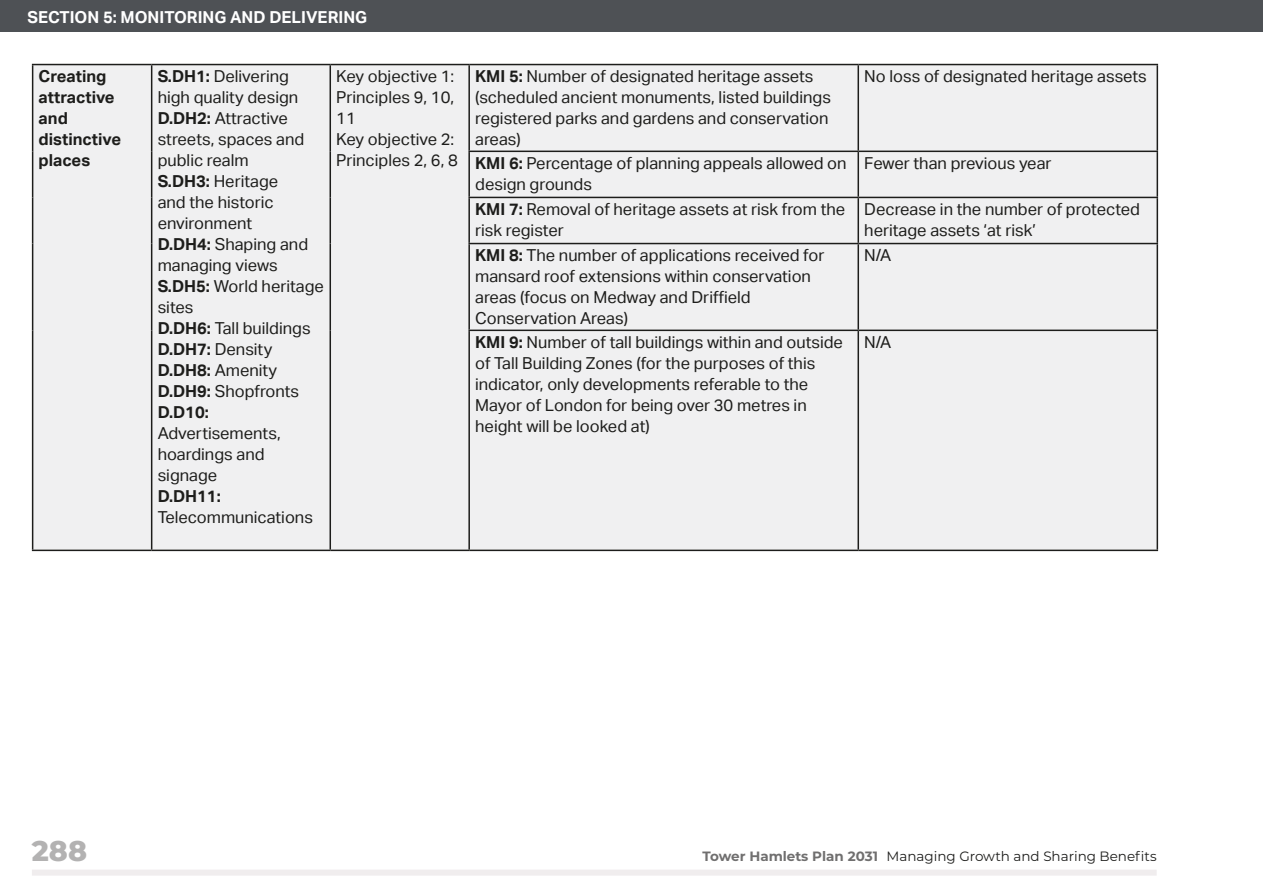
<style>
.page{position:relative;width:1263px;height:893px;background:#fff}
.page>*{position:absolute;margin:0;border:0;box-sizing:border-box;transform-origin:0 0}
.t1{font:800 28.5px "Montserrat";color:#b3b2b2}
.t2{font:16.5px/21px "Aktiv Grotesk";color:#1d1d1b}
.t3{font:700 16.5px/21px "Aktiv Grotesk";color:#1d1d1b}
.t4{font:700 16.5px "Aktiv Grotesk";color:#fff}
.t5{font:13.5px "Montserrat";color:#1d1d1b}
.s1{font-weight:700}
.s2{font-weight:700;color:#706f6f}
</style>
<div class="page">
<div style="left:32px;top:870px;width:1125px;height:6px;background:#f0edee"></div>
<div style="left:0;top:0;width:1263px;height:32px;background:#4e5155"></div>
<div style="left:33px;top:65px;width:1123px;height:485px;background:#f0f0f1"></div>
<hr style="left:32px;top:64px;width:120px;height:1px;background:#1d1d1b">
<hr style="left:32px;top:65px;width:1px;height:86px;background:#1d1d1b">
<hr style="left:152px;top:64px;width:178px;height:1px;background:#1d1d1b">
<hr style="left:151px;top:65px;width:1px;height:86px;background:#1d1d1b">
<hr style="left:330px;top:64px;width:139px;height:1px;background:#1d1d1b">
<hr style="left:329px;top:65px;width:2px;height:86px;background:#1d1d1b">
<hr style="left:469px;top:64px;width:389px;height:1px;background:#1d1d1b">
<hr style="left:468px;top:65px;width:2px;height:86px;background:#1d1d1b">
<hr style="left:858px;top:64px;width:300px;height:1px;background:#1d1d1b">
<hr style="left:857px;top:65px;width:2px;height:86px;background:#1d1d1b">
<hr style="left:1156px;top:65px;width:2px;height:86px;background:#1d1d1b">
<hr style="left:32px;top:151px;width:1px;height:46px;background:#1d1d1b">
<hr style="left:151px;top:151px;width:1px;height:46px;background:#1d1d1b">
<hr style="left:329px;top:151px;width:2px;height:46px;background:#1d1d1b">
<hr style="left:468px;top:151px;width:390px;height:1px;background:#1d1d1b">
<hr style="left:468px;top:152px;width:2px;height:45px;background:#1d1d1b">
<hr style="left:858px;top:151px;width:300px;height:1px;background:#1d1d1b">
<hr style="left:857px;top:152px;width:2px;height:45px;background:#1d1d1b">
<hr style="left:1156px;top:152px;width:2px;height:45px;background:#1d1d1b">
<hr style="left:32px;top:197px;width:1px;height:47px;background:#1d1d1b">
<hr style="left:151px;top:197px;width:1px;height:47px;background:#1d1d1b">
<hr style="left:329px;top:197px;width:2px;height:47px;background:#1d1d1b">
<hr style="left:468px;top:197px;width:390px;height:1px;background:#1d1d1b">
<hr style="left:468px;top:198px;width:2px;height:45px;background:#1d1d1b">
<hr style="left:858px;top:197px;width:300px;height:1px;background:#1d1d1b">
<hr style="left:857px;top:198px;width:2px;height:45px;background:#1d1d1b">
<hr style="left:1156px;top:198px;width:2px;height:45px;background:#1d1d1b">
<hr style="left:32px;top:244px;width:1px;height:86px;background:#1d1d1b">
<hr style="left:151px;top:244px;width:1px;height:86px;background:#1d1d1b">
<hr style="left:329px;top:244px;width:2px;height:86px;background:#1d1d1b">
<hr style="left:468px;top:243px;width:390px;height:1px;background:#1d1d1b">
<hr style="left:468px;top:244px;width:2px;height:86px;background:#1d1d1b">
<hr style="left:858px;top:243px;width:300px;height:1px;background:#1d1d1b">
<hr style="left:857px;top:244px;width:2px;height:86px;background:#1d1d1b">
<hr style="left:1156px;top:244px;width:2px;height:86px;background:#1d1d1b">
<hr style="left:32px;top:330px;width:1px;height:220px;background:#1d1d1b">
<hr style="left:151px;top:330px;width:1px;height:220px;background:#1d1d1b">
<hr style="left:329px;top:330px;width:2px;height:220px;background:#1d1d1b">
<hr style="left:468px;top:330px;width:390px;height:1px;background:#1d1d1b">
<hr style="left:468px;top:331px;width:2px;height:219px;background:#1d1d1b">
<hr style="left:858px;top:330px;width:300px;height:1px;background:#1d1d1b">
<hr style="left:857px;top:331px;width:2px;height:219px;background:#1d1d1b">
<hr style="left:1156px;top:331px;width:2px;height:219px;background:#1d1d1b">
<hr style="left:32px;top:550px;width:120px;height:1px;background:#1d1d1b">
<hr style="left:152px;top:550px;width:178px;height:1px;background:#1d1d1b">
<hr style="left:330px;top:550px;width:139px;height:1px;background:#1d1d1b">
<hr style="left:469px;top:550px;width:389px;height:1px;background:#1d1d1b">
<hr style="left:858px;top:550px;width:300px;height:1px;background:#1d1d1b">
<p class="t4" style="left:28px;top:8px;width:341px">SECTION 5: MONITORING AND DELIVERING</p>
<p class="t3" style="left:39px;top:66px;width:84px">Creating attractive and distinctive places</p>
<p class="t2" style="left:158px;top:66px;width:168px"><span class="s1">S.DH1:</span> Delivering high quality design<br><span class="s1">D.DH2:</span> Attractive streets, spaces and public realm<br><span class="s1">S.DH3:</span> Heritage<br>and the historic environment<br><span class="s1">D.DH4:</span> Shaping and managing views<br><span class="s1">S.DH5:</span> World heritage sites<br><span class="s1">D.DH6:</span> Tall buildings<br><span class="s1">D.DH7:</span> Density<br><span class="s1">D.DH8:</span> Amenity<br><span class="s1">D.DH9:</span> Shopfronts<br><span class="s1">D.D10:</span></p>
<p class="t2" style="left:158px;top:423px;width:125px">Advertisements, hoardings and signage</p>
<p class="t3" style="left:158px;top:486px;width:65px">D.DH11:</p>
<p class="t2" style="left:158px;top:507px;width:157px">Telecommunications</p>
<p class="t2" style="left:336px;top:66px;width:123px">Key objective 1:<br>Principles 9, 10,<br>11<br>Key objective 2:<br>Principles 2, 6, 8</p>
<p class="t2" style="left:475px;top:66px;width:357px"><span class="s1">KMI 5:</span> Number of designated heritage assets (scheduled ancient monuments, listed buildings registered parks and gardens and conservation areas)</p>
<p class="t2" style="left:864px;top:66px;width:284px">No loss of designated heritage assets</p>
<p class="t2" style="left:475px;top:153px;width:373px"><span class="s1">KMI 6:</span> Percentage of planning appeals allowed on design grounds</p>
<p class="t2" style="left:864px;top:153px;width:189px">Fewer than previous year</p>
<p class="t2" style="left:475px;top:199px;width:372px"><span class="s1">KMI 7:</span> Removal of heritage assets at risk from the risk register</p>
<p class="t2" style="left:864px;top:199px;width:277px">Decrease in the number of protected heritage assets ‘at risk’</p>
<p class="t2" style="left:475px;top:245px;width:351px"><span class="s1">KMI 8:</span> The number of applications received for mansard roof extensions within conservation areas (focus on Medway and Driffield Conservation Areas)</p>
<p class="t2" style="left:864px;top:245px;width:28px">N/A</p>
<p class="t2" style="left:475px;top:332px;width:369px"><span class="s1">KMI 9:</span> Number of tall buildings within and outside of Tall Building Zones (for the purposes of this indicator, only developments referable to the Mayor of London for being over 30 metres in height will be looked at)</p>
<p class="t2" style="left:864px;top:332px;width:28px">N/A</p>
<h1 class="t1" style="left:32px;top:830px;width:57px">288</h1>
<p class="t5" style="left:703px;top:847px;width:456px"><span class="s2">Tower Hamlets Plan 2031</span> Managing Growth and Sharing Benefits</p>
</div>
